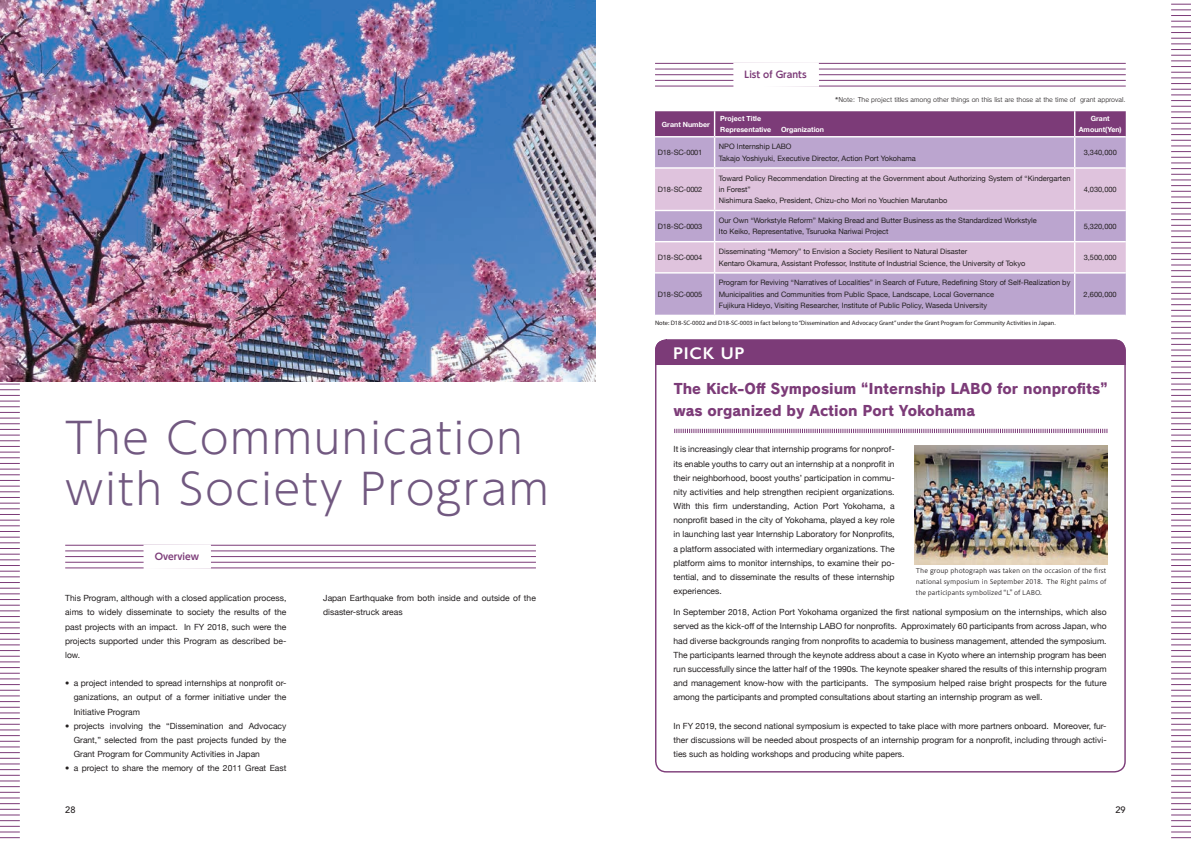
<style>
.page{position:relative;width:1191px;height:842px;background:#fff}
.page>*{position:absolute;margin:0;border:0;box-sizing:border-box;transform-origin:0 0}
.t1{font:300 42.5px/51px "UD Shin Go Pr 6 N";letter-spacing:.04em;color:#715880}
.t2{font:600 17px "Gill Sans";letter-spacing:.05em;color:#fff}
.t3{font:14.2px/21.3px "Rodin Pro EB";color:#7c3b78}
.t4{font:700 9.2px "UD Shin Go Pr 6 N De";color:#7c3b78}
.t5{font:500 9.2px "Avenir";color:#231f20}
.t6{font:8.5px/14.2px "Helvetica Neue";color:#231f20;text-align:justify}
.t7{font:7.4px/11.3px "Helvetica Neue";color:#231f20}
.t8{font:7.4px "Helvetica Neue";letter-spacing:-.02em;color:#231f20}
.t9{font:700 7.1px/11.3px "Helvetica Neue";color:#fff}
.t10{font:6.4px/10.6px "Hiragino UD Sans Std N W3";color:#231f20;text-align:justify}
.t11{font:6.4px "Myriad Pro";color:#231f20}
.t12{font:6.4px "Rodin Pro M";color:#231f20}
</style>
<div class="page">
<div style="left:655px;top:339px;width:470px;height:26px;background:#7c3b78"></div>
<svg style="left:0;top:381px;width:20px;height:457px"></svg>
<svg style="left:1171px;top:4px;width:20px;height:834px"></svg>
<img style="left:0;top:0;width:595px;height:381px">
<img style="left:914px;top:445px;width:193px;height:119px">
<hr style="left:655px;top:63px;width:470px;height:1px;background:#7c3b78">
<hr style="left:655px;top:69px;width:470px;height:1px;background:#7c3b78">
<hr style="left:655px;top:74px;width:470px;height:1px;background:#7c3b78">
<hr style="left:655px;top:80px;width:470px;height:1px;background:#7c3b78">
<hr style="left:655px;top:86px;width:470px;height:1px;background:#7c3b78">
<svg style="left:733px;top:62px;width:86px;height:25px"></svg>
<hr style="left:65px;top:545px;width:471px;height:1px;background:#7c3b78">
<hr style="left:65px;top:551px;width:471px;height:1px;background:#7c3b78">
<hr style="left:65px;top:556px;width:471px;height:1px;background:#7c3b78">
<hr style="left:65px;top:562px;width:471px;height:1px;background:#7c3b78">
<hr style="left:65px;top:568px;width:471px;height:1px;background:#7c3b78">
<div style="left:143px;top:544px;width:68px;height:25px;background:#fff"></div>
<div style="left:655px;top:137px;width:470px;height:178px;background:#bba5cf"></div>
<svg style="left:655px;top:169px;width:470px;height:103px;background:#d4bad9"></svg>
<div style="left:655px;top:111px;width:470px;height:25px;background:#7c3b78"></div>
<hr style="left:714px;top:137px;width:1px;height:30px;background:#fff">
<hr style="left:1074px;top:137px;width:1px;height:30px;background:#fff">
<hr style="left:655px;top:167px;width:59px;height:2px;background:#fff">
<hr style="left:714px;top:167px;width:360px;height:2px;background:#fff">
<hr style="left:714px;top:169px;width:1px;height:41px;background:#fff">
<hr style="left:1074px;top:167px;width:51px;height:2px;background:#fff">
<hr style="left:1074px;top:169px;width:1px;height:41px;background:#fff">
<hr style="left:655px;top:210px;width:59px;height:1px;background:#fff">
<hr style="left:714px;top:210px;width:360px;height:1px;background:#fff">
<hr style="left:714px;top:211px;width:1px;height:30px;background:#fff">
<hr style="left:1074px;top:210px;width:51px;height:1px;background:#fff">
<hr style="left:1074px;top:211px;width:1px;height:30px;background:#fff">
<hr style="left:655px;top:241px;width:59px;height:1px;background:#fff">
<hr style="left:714px;top:241px;width:360px;height:1px;background:#fff">
<hr style="left:714px;top:242px;width:1px;height:30px;background:#fff">
<hr style="left:1074px;top:241px;width:51px;height:1px;background:#fff">
<hr style="left:1074px;top:242px;width:1px;height:30px;background:#fff">
<hr style="left:655px;top:272px;width:59px;height:2px;background:#fff">
<hr style="left:714px;top:272px;width:360px;height:2px;background:#fff">
<hr style="left:714px;top:274px;width:1px;height:41px;background:#fff">
<hr style="left:1074px;top:272px;width:51px;height:2px;background:#fff">
<hr style="left:1074px;top:274px;width:1px;height:41px;background:#fff">
<svg style="left:674px;top:428px;width:433px;height:5px"></svg>
<p class="t4" style="left:744px;top:67px;width:63px">List of Grants</p>
<p class="t12" style="left:835px;top:95px;width:292px">*Note: The project titles among other things on this list are those at the time of grant approval.</p>
<p class="t9" style="left:662px;top:119px;width:49px">Grant Number</p>
<p class="t9" style="left:720px;top:113px;width:52px">Project Title<br>Representative</p>
<p class="t9" style="left:781px;top:124px;width:45px">Organization</p>
<p class="t9" style="left:1078px;top:113px;width:44px;text-align:center">Grant<br>Amount(Yen)</p>
<p class="t8" style="left:658px;top:146px;width:46px">D18-SC-0001</p>
<p class="t7" style="left:719px;top:141px;width:198px">NPO Internship LABO<br>Takajo Yoshiyuki, Executive Director, Action Port Yokohama</p>
<p class="t7" style="left:1083px;top:146px;width:35px">3,340,000</p>
<p class="t8" style="left:658px;top:183px;width:46px">D18-SC-0002</p>
<p class="t7" style="left:719px;top:172px;width:353px">Toward Policy Recommendation Directing at the Government about Authorizing System of “Kindergarten in Forest”<br>Nishimura Saeko, President, Chizu-cho Mori no Youchien Marutanbo</p>
<p class="t7" style="left:1083px;top:183px;width:35px">4,030,000</p>
<p class="t8" style="left:658px;top:220px;width:46px">D18-SC-0003</p>
<p class="t7" style="left:719px;top:214px;width:319px">Our Own “Workstyle Reform” Making Bread and Butter Business as the Standardized Workstyle<br>Ito Keiko, Representative, Tsuruoka Nariwai Project</p>
<p class="t7" style="left:1083px;top:220px;width:35px">5,320,000</p>
<p class="t8" style="left:658px;top:251px;width:46px">D18-SC-0004</p>
<p class="t7" style="left:719px;top:245px;width:308px">Disseminating “Memory” to Envision a Society Resilient to Natural Disaster<br>Kentaro Okamura, Assistant Professor, Institute of Industrial Science, the University of Tokyo</p>
<p class="t7" style="left:1083px;top:251px;width:35px">3,500,000</p>
<p class="t8" style="left:658px;top:288px;width:46px">D18-SC-0005</p>
<p class="t7" style="left:719px;top:277px;width:353px">Program for Reviving “Narratives of Localities” in Search of Future, Redefining Story of Self-Realization by<br>Municipalities and Communities from Public Space, Landscape, Local Governance<br>Fujikura Hideyo, Visiting Researcher, Institute of Public Policy, Waseda University</p>
<p class="t7" style="left:1083px;top:288px;width:35px">2,600,000</p>
<p class="t11" style="left:655px;top:319px;width:402px">Note: D18-SC-0002 and D18-SC-0003 in fact belong to “Dissemination and Advocacy Grant” under the Grant Program for Community Activities in Japan.</p>
<h1 class="t1" style="left:65px;top:411px;width:485px">The Communication with Society Program</h1>
<p class="t4" style="left:155px;top:549px;width:46px">Overview</p>
<p class="t6" style="left:65px;top:590px;width:223px">This Program, although with a closed application process, aims to widely disseminate to society the results of the past projects with an impact. In FY 2018, such were the projects supported under this Program as described be&shy;low.</p>
<p class="t6" style="left:74px;top:675px;width:214px;text-indent:-9px">• a project intended to spread internships at nonprofit or&shy;ganizations, an output of a former initiative under the Initiative Program</p>
<p class="t6" style="left:74px;top:718px;width:214px;text-indent:-9px">• projects involving the “Dissemination and Advocacy Grant,” selected from the past projects funded by the Grant Program for Community Activities in Japan</p>
<p class="t6" style="left:65px;top:761px;width:223px">• a project to share the memory of the 2011 Great East</p>
<p class="t6" style="left:323px;top:590px;width:214px">Japan Earthquake from both inside and outside of the disaster-struck areas</p>
<h2 class="t2" style="left:673px;top:343px;width:73px">PICK UP</h2>
<h3 class="t3" style="left:674px;top:378px;width:442px">The Kick-Off Symposium “Internship LABO for nonprofits” was organized by Action Port Yokohama</h3>
<p class="t6" style="left:673px;top:442px;width:223px">It is increasingly clear that internship programs for nonprof&shy;its enable youths to carry out an internship at a nonprofit in their neighborhood, boost youths’ participation in commu&shy;nity activities and help strengthen recipient organizations.<br>With this firm understanding, Action Port Yokohama, a nonprofit based in the city of Yokohama, played a key role in launching last year Internship Laboratory for Nonprofits, a platform associated with intermediary organizations. The platform aims to monitor internships, to examine their po&shy;tential, and to disseminate the results of these internship experiences.</p>
<p class="t10" style="left:916px;top:565px;width:192px">The group photograph was taken on the occasion of the first national symposium in September 2018. The Right palms of the participants symbolized “L” of LABO.</p>
<p class="t6" style="left:673px;top:604px;width:434px">In September 2018, Action Port Yokohama organized the first national symposium on the internships, which also served as the kick-off of the Internship LABO for nonprofits. Approximately 60 participants from across Japan, who had diverse backgrounds ranging from nonprofits to academia to business management, attended the symposium.<br>The participants learned through the keynote address about a case in Kyoto where an internship program has been run successfully since the latter half of the 1990s. The keynote speaker shared the results of this internship program and management know-how with the participants. The symposium helped raise bright prospects for the future among the participants and prompted consultations about starting an internship program as well.</p>
<p class="t6" style="left:673px;top:718px;width:434px">In FY 2019, the second national symposium is expected to take place with more partners onboard. Moreover, fur&shy;ther discussions will be needed about prospects of an internship program for a nonprofit, including through activi&shy;ties such as holding workshops and producing white papers.</p>
<p class="t5" style="left:65px;top:804px;width:12px">28</p>
<p class="t5" style="left:1115px;top:804px;width:12px">29</p>
</div>
